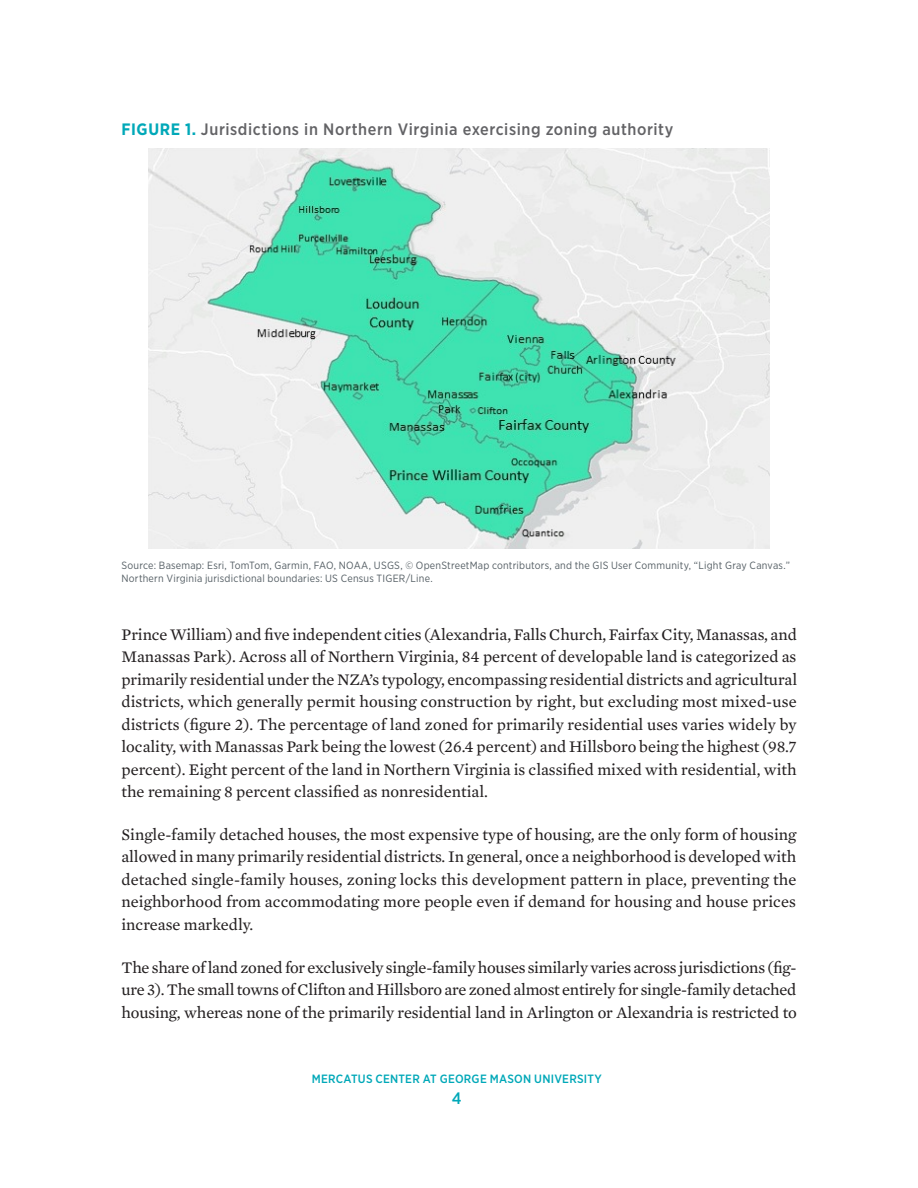
<style>
.page{position:relative;width:918px;height:1188px;background:#fff}
.page>*{position:absolute;margin:0;border:0;box-sizing:border-box;transform-origin:0 0}
.body{font:16.5px/22.5px "Mercury Text G2";color:#231f20;text-align:justify}
.figure_title{font:500 16.5px "Gotham Narrow";letter-spacing:.035em;color:#636366}
.t1{font:500 16.5px "Gotham Narrow";color:#00a8b8}
.t2{font:500 12px "Gotham Narrow";letter-spacing:.02em;color:#00a8b8}
.table_figure_notes{font:10.5px/13.5px "Gotham Narrow";letter-spacing:.02em;color:#555f65}
.s1{font-weight:700;color:#00a8b8}
</style>
<div class="page">
<img style="left:149px;top:148px;width:620px;height:401px">
<p class="figure_title" style="left:122px;top:118px;width:553px"><span class="s1">FIGURE 1.</span> Jurisdictions in Northern Virginia exercising zoning authority</p>
<p class="table_figure_notes" style="left:122px;top:558px;width:670px">Source: Basemap: Esri, TomTom, Garmin, FAO, NOAA, USGS, © OpenStreetMap contributors, and the GIS User Community, “Light Gray Canvas.”<br>Northern Virginia jurisdictional boundaries: US Census TIGER/Line.</p>
<p class="body" style="left:122px;top:622px;width:677px">Prince William) and five independent cities (Alexandria, Falls Church, Fairfax City, Manassas, and Manassas Park). Across all of Northern Virginia, 84 percent of developable land is categorized as primarily residential under the NZA’s typology, encompassing residential districts and agricultural districts, which generally permit housing construction by right, but excluding most mixed-use districts (figure 2). The percentage of land zoned for primarily residential uses varies widely by locality, with Manassas Park being the lowest (26.4 percent) and Hillsboro being the highest (98.7 percent). Eight percent of the land in Northern Virginia is classified mixed with residential, with the remaining 8 percent classified as nonresidential.</p>
<p class="body" style="left:122px;top:822px;width:676px">Single-family detached houses, the most expensive type of housing, are the only form of housing allowed in many primarily residential districts. In general, once a neighborhood is developed with detached single-family houses, zoning locks this development pattern in place, preventing the neighborhood from accommodating more people even if demand for housing and house prices increase markedly.</p>
<p class="body" style="left:122px;top:955px;width:677px">The share of land zoned for exclusively single-family houses similarly varies across jurisdictions (fig&shy;ure 3). The small towns of Clifton and Hillsboro are zoned almost entirely for single-family detached housing, whereas none of the primarily residential land in Arlington or Alexandria is restricted to</p>
<p class="t2" style="left:312px;top:1071px;width:291px">MERCATUS CENTER AT GEORGE MASON UNIVERSITY</p>
<p class="t1" style="left:452px;top:1088px;width:11px">4</p>
</div>
